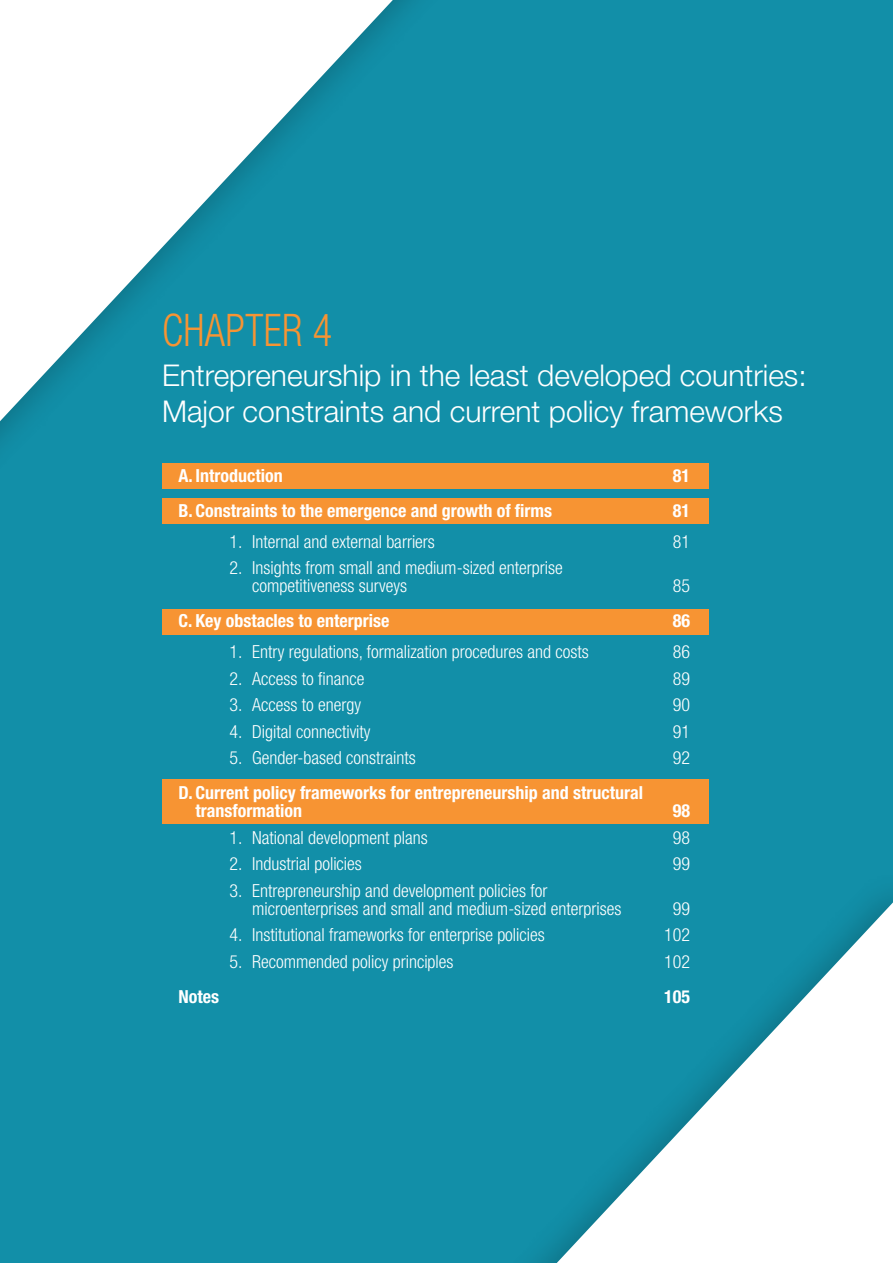
<style>
.page{position:relative;width:893px;height:1263px;background:#128fa8}
.page>*{position:absolute;margin:0;border:0;box-sizing:border-box;transform-origin:0 0}
.t1{font:300 condensed 45px "Helvetica Neue LT Std";letter-spacing:.01em;color:#f79433;scale:.9 1}
.t2{font:300 30px/36px "Helvetica Neue LT Std";color:#fff}
.t3{font:300 condensed 18px/18px "Helvetica Neue LT Std";color:#fff}
.t4{font:700 condensed 18px/18px "Helvetica Neue LT Std";color:#fff}
</style>
<div class="page">
<svg style="left:557px;top:902px;width:336px;height:361px"></svg>
<div style="left:162px;top:463px;width:546px;height:26px;background:#f79433"></div>
<div style="left:162px;top:499px;width:546px;height:25px;background:#f79433"></div>
<div style="left:162px;top:609px;width:546px;height:25px;background:#f79433"></div>
<div style="left:162px;top:779px;width:546px;height:44px;background:#f79433"></div>
<div style="left:0;top:0;width:460px;height:550px;background:#000;opacity:.23"></div>
<svg style="left:0;top:0;width:393px;height:421px"></svg>
<h1 class="t1" style="left:162px;top:304px;width:191px">CHAPTER 4</h1>
<h2 class="t2" style="left:162px;top:357px;width:646px">Entrepreneurship in the least developed countries:<br>Major constraints and current policy frameworks</h2>
<p class="t4" style="left:179px;top:466px;width:106px">A. Introduction</p>
<p class="t4" style="left:673px;top:466px;width:19px">81</p>
<p class="t4" style="left:179px;top:501px;width:375px">B. Constraints to the emergence and growth of firms</p>
<p class="t4" style="left:673px;top:501px;width:19px">81</p>
<p class="t3" style="left:230px;top:532px;width:207px">1. Internal and external barriers</p>
<p class="t3" style="left:673px;top:532px;width:19px">81</p>
<p class="t3" style="left:252px;top:559px;width:312px;text-indent:-22px">2. Insights from small and medium-sized enterprise competitiveness surveys</p>
<p class="t3" style="left:673px;top:577px;width:19px">85</p>
<p class="t4" style="left:179px;top:612px;width:212px">C. Key obstacles to enterprise</p>
<p class="t4" style="left:673px;top:612px;width:19px">86</p>
<p class="t3" style="left:230px;top:643px;width:361px">1. Entry regulations, formalization procedures and costs</p>
<p class="t3" style="left:673px;top:643px;width:19px">86</p>
<p class="t3" style="left:230px;top:669px;width:136px">2. Access to finance</p>
<p class="t3" style="left:673px;top:669px;width:19px">89</p>
<p class="t3" style="left:230px;top:696px;width:133px">3. Access to energy</p>
<p class="t3" style="left:673px;top:696px;width:19px">90</p>
<p class="t3" style="left:230px;top:722px;width:142px">4. Digital connectivity</p>
<p class="t3" style="left:673px;top:722px;width:19px">91</p>
<p class="t3" style="left:230px;top:749px;width:188px">5. Gender-based constraints</p>
<p class="t3" style="left:673px;top:749px;width:19px">92</p>
<p class="t4" style="left:196px;top:783px;width:449px;text-indent:-17px">D. Current policy frameworks for entrepreneurship and structural transformation</p>
<p class="t4" style="left:673px;top:801px;width:19px">98</p>
<p class="t3" style="left:230px;top:828px;width:200px">1. National development plans</p>
<p class="t3" style="left:673px;top:828px;width:19px">98</p>
<p class="t3" style="left:230px;top:855px;width:134px">2. Industrial policies</p>
<p class="t3" style="left:673px;top:855px;width:19px">99</p>
<p class="t3" style="left:252px;top:881px;width:371px;text-indent:-22px">3. Entrepreneurship and development policies for microenterprises and small and medium-sized enterprises</p>
<p class="t3" style="left:673px;top:899px;width:19px">99</p>
<p class="t3" style="left:230px;top:926px;width:317px">4. Institutional frameworks for enterprise policies</p>
<p class="t3" style="left:664px;top:926px;width:27px">102</p>
<p class="t3" style="left:230px;top:952px;width:225px">5. Recommended policy principles</p>
<p class="t3" style="left:664px;top:952px;width:27px">102</p>
<p class="t4" style="left:179px;top:987px;width:42px">Notes</p>
<p class="t4" style="left:664px;top:987px;width:27px">105</p>
</div>
